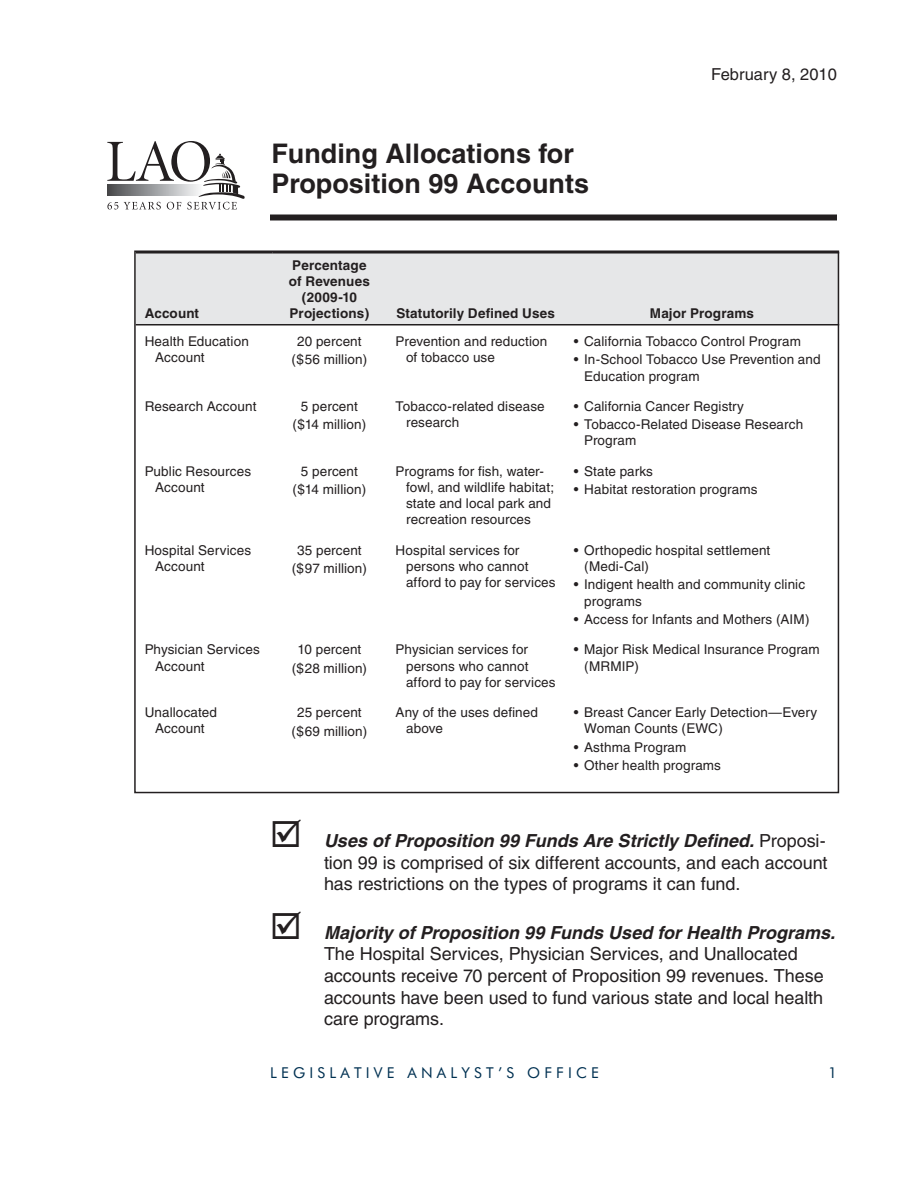
<style>
.page{position:relative;width:918px;height:1188px;background:#fff}
.page>*{position:absolute;margin:0;border:0;box-sizing:border-box;transform-origin:0 0}
.t1{font:700 27px/30px "Helvetica";color:#231f20}
.t2{font:18px/21.6px "Helvetica";color:#231f20;text-align:justify}
.t3{font:16.5px "Helvetica";color:#231f20}
.t4{font:15px "Futura BT";letter-spacing:.28em;color:#003152}
.t5{font:13.5px/16.2px "Helvetica";letter-spacing:.01em;color:#231f20}
.t6{font:700 13.5px/16.2px "Helvetica";letter-spacing:.01em;color:#231f20;text-align:center}
.s1{font-weight:700;font-style:italic}
</style>
<div class="page">
<svg style="left:107px;top:141px;width:138px;height:69px"></svg>
<div style="left:270px;top:214px;width:567px;height:6px;background:#231f20"></div>
<div style="left:137px;top:254px;width:699px;height:70px;background:#e6e7e8"></div>
<hr style="left:272px;top:252px;width:567px;height:2px;background:#231f20">
<hr style="left:136px;top:252px;width:136px;height:2px;background:#231f20">
<hr style="left:136px;top:324px;width:703px;height:1px;background:#231f20">
<p class="t6" style="left:145px;top:307px;width:56px">Account</p>
<h1 class="t1" style="left:272px;top:142px;width:319px">Funding Allocations for<br>Proposition 99 Accounts</h1>
<p class="t3" style="left:711px;top:68px;width:127px">February 8, 2010</p>
<p class="t6" style="left:289px;top:258px;width:83px">Percentage of Revenues (2009-10<br>Projections)</p>
<p class="t6" style="left:396px;top:307px;width:160px">Statutorily Defined Uses</p>
<p class="t6" style="left:650px;top:307px;width:106px">Major Programs</p>
<p class="t5" style="left:155px;top:334px;width:95px;text-indent:-11px">Health Education<br>Account</p>
<p class="t5" style="left:292px;top:333px;width:77px;line-height:18.3px;text-align:center">20 percent ($56 million)</p>
<p class="t5" style="left:406px;top:334px;width:143px;text-indent:-11px">Prevention and reduction of tobacco use</p>
<p class="t5" style="left:574px;top:334px;width:229px">• California Tobacco Control Program</p>
<p class="t5" style="left:584px;top:353px;width:238px;text-indent:-11px">• In-School Tobacco Use Prevention and<br>Education program</p>
<p class="t5" style="left:145px;top:399px;width:113px">Research Account</p>
<p class="t5" style="left:292px;top:398px;width:75px;line-height:18.3px;text-align:center">5 percent ($14 million)</p>
<p class="t5" style="left:406px;top:399px;width:140px;text-indent:-11px">Tobacco-related disease research</p>
<p class="t5" style="left:574px;top:399px;width:172px">• California Cancer Registry</p>
<p class="t5" style="left:584px;top:418px;width:221px;text-indent:-11px">• Tobacco-Related Disease Research<br>Program</p>
<p class="t5" style="left:155px;top:464px;width:97px;text-indent:-11px">Public Resources<br>Account</p>
<p class="t5" style="left:292px;top:463px;width:75px;line-height:18.3px;text-align:center">5 percent ($14 million)</p>
<p class="t5" style="left:406px;top:464px;width:150px;text-indent:-11px">Programs for fish, water&shy;fowl, and wildlife habitat; state and local park and recreation resources</p>
<p class="t5" style="left:574px;top:464px;width:81px">• State parks</p>
<p class="t5" style="left:574px;top:483px;width:185px">• Habitat restoration programs</p>
<p class="t5" style="left:155px;top:543px;width:98px;text-indent:-11px">Hospital Services<br>Account</p>
<p class="t5" style="left:292px;top:542px;width:77px;line-height:18.3px;text-align:center">35 percent ($97 million)</p>
<p class="t5" style="left:406px;top:543px;width:151px;text-indent:-11px">Hospital services for persons who cannot afford to pay for services</p>
<p class="t5" style="left:584px;top:543px;width:188px;text-indent:-11px">• Orthopedic hospital settlement (Medi-Cal)</p>
<p class="t5" style="left:584px;top:578px;width:223px;text-indent:-11px">• Indigent health and community clinic programs</p>
<p class="t5" style="left:574px;top:612px;width:237px">• Access for Infants and Mothers (AIM)</p>
<p class="t5" style="left:155px;top:643px;width:106px;text-indent:-11px">Physician Services<br>Account</p>
<p class="t5" style="left:292px;top:642px;width:77px;line-height:18.3px;text-align:center">10 percent ($28 million)</p>
<p class="t5" style="left:406px;top:643px;width:151px;text-indent:-11px">Physician services for persons who cannot afford to pay for services</p>
<p class="t5" style="left:584px;top:643px;width:237px;text-indent:-11px">• Major Risk Medical Insurance Program (MRMIP)</p>
<p class="t5" style="left:145px;top:706px;width:74px;text-align:center">Unallocated<br>Account</p>
<p class="t5" style="left:292px;top:705px;width:77px;line-height:18.3px;text-align:center">25 percent ($69 million)</p>
<p class="t5" style="left:406px;top:706px;width:133px;text-indent:-11px">Any of the uses defined above</p>
<p class="t5" style="left:584px;top:706px;width:235px;text-indent:-11px">• Breast Cancer Early Detection—Every<br>Woman Counts (EWC)</p>
<p class="t5" style="left:574px;top:740px;width:114px">• Asthma Program</p>
<p class="t5" style="left:574px;top:758px;width:149px">• Other health programs</p>
<h2 class="t2" style="left:324px;top:832px;width:505px;text-indent:-54px">☑ <span class="s1">Uses of Proposition 99 Funds Are Strictly Defined.</span> Proposi&shy;tion 99 is comprised of six different accounts, and each account has restrictions on the types of programs it can fund.</h2>
<p class="t2" style="left:324px;top:923px;width:513px;text-align:left;text-indent:-54px">☑ <span class="s1">Majority of Proposition 99 Funds Used for Health Programs.<br></span>The Hospital Services, Physician Services, and Unallocated accounts receive 70 percent of Proposition 99 revenues. These accounts have been used to fund various state and local health care programs.</p>
<p class="t4" style="left:270px;top:1067px;width:331px">LEGISLATIVE ANALYST’S OFFICE</p>
<p class="t4" style="left:828px;top:1067px;width:10px">1</p>
</div>
